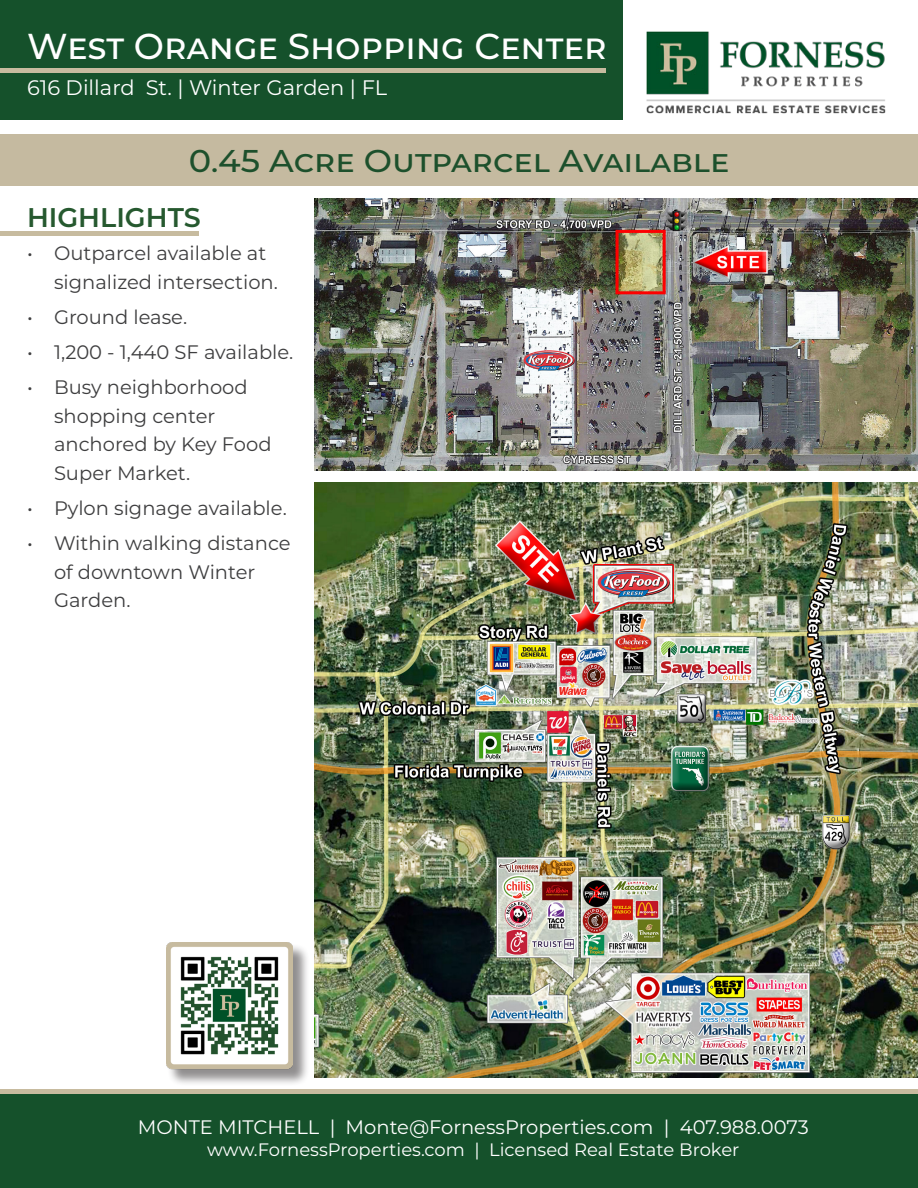
<style>
.page{position:relative;width:918px;height:1188px;background:#fff}
.page>*{position:absolute;margin:0;border:0;box-sizing:border-box;transform-origin:0 0}
.t1{font:500 36px "Montserrat";color:#fff}
.t2{font:500 31.5px "Montserrat";color:#1d502c;scale:1.07 1}
.t3{font:600 27px "Montserrat";color:#26592f}
.t4{font:21px "Montserrat";color:#fff}
.t5{font:19.5px/28.5px "Montserrat";color:#3e3e3f}
.t6{font:19.5px "Montserrat";color:#fff}
.t7{font:18px "Montserrat";color:#fff}
</style>
<div class="page">
<div style="left:0;top:1091px;width:918px;height:97px;background:#15512b"></div>
<img style="left:646px;top:31px;width:240px;height:83px">
<div style="left:0;top:0;width:622px;height:120px;background:#15512b"></div>
<div style="left:0;top:1089px;width:918px;height:5px;background:#c7bb9f"></div>
<img style="left:314px;top:483px;width:604px;height:595px">
<img style="left:314px;top:199px;width:604px;height:272px">
<hr style="left:0;top:68px;width:606px;height:4px;background:#c7bb9f">
<div style="left:0;top:231px;width:199px;height:5px;background:#c7bb9f"></div>
<div style="left:0;top:135px;width:918px;height:51px;background:#c5baa0"></div>
<div style="left:167px;top:944px;width:143px;height:142px;background:#231f20;opacity:.5"></div>
<img style="left:166px;top:942px;width:126px;height:136px">
<p class="t1" style="left:27px;top:21px;width:581px">West Orange Shopping Center</p>
<p class="t4" style="left:27px;top:73px;width:362px">616 Dillard St. | Winter Garden | FL</p>
<p class="t2" style="left:189px;top:138px;width:507px">0.45 Acre Outparcel Available</p>
<p class="t3" style="left:27px;top:198px;width:175px">HIGHLIGHTS</p>
<p class="t5" style="left:54px;top:238px;width:225px;text-indent:-27px">• Outparcel available at signalized intersection.</p>
<p class="t5" style="left:27px;top:302px;width:162px">• Ground lease.</p>
<p class="t5" style="left:27px;top:337px;width:268px">• 1,200 - 1,440 SF available.</p>
<p class="t5" style="left:54px;top:373px;width:219px;text-indent:-27px">• Busy neighborhood shopping center anchored by Key Food<br>Super Market.</p>
<p class="t5" style="left:27px;top:493px;width:261px">• Pylon signage available.</p>
<p class="t5" style="left:54px;top:529px;width:238px;text-indent:-27px">• Within walking distance of downtown Winter<br>Garden.</p>
<p class="t6" style="left:138px;top:1114px;width:673px">MONTE MITCHELL | Monte@FornessProperties.com | 407.988.0073</p>
<p class="t7" style="left:207px;top:1137px;width:534px">www.FornessProperties.com | Licensed Real Estate Broker</p>
</div>
